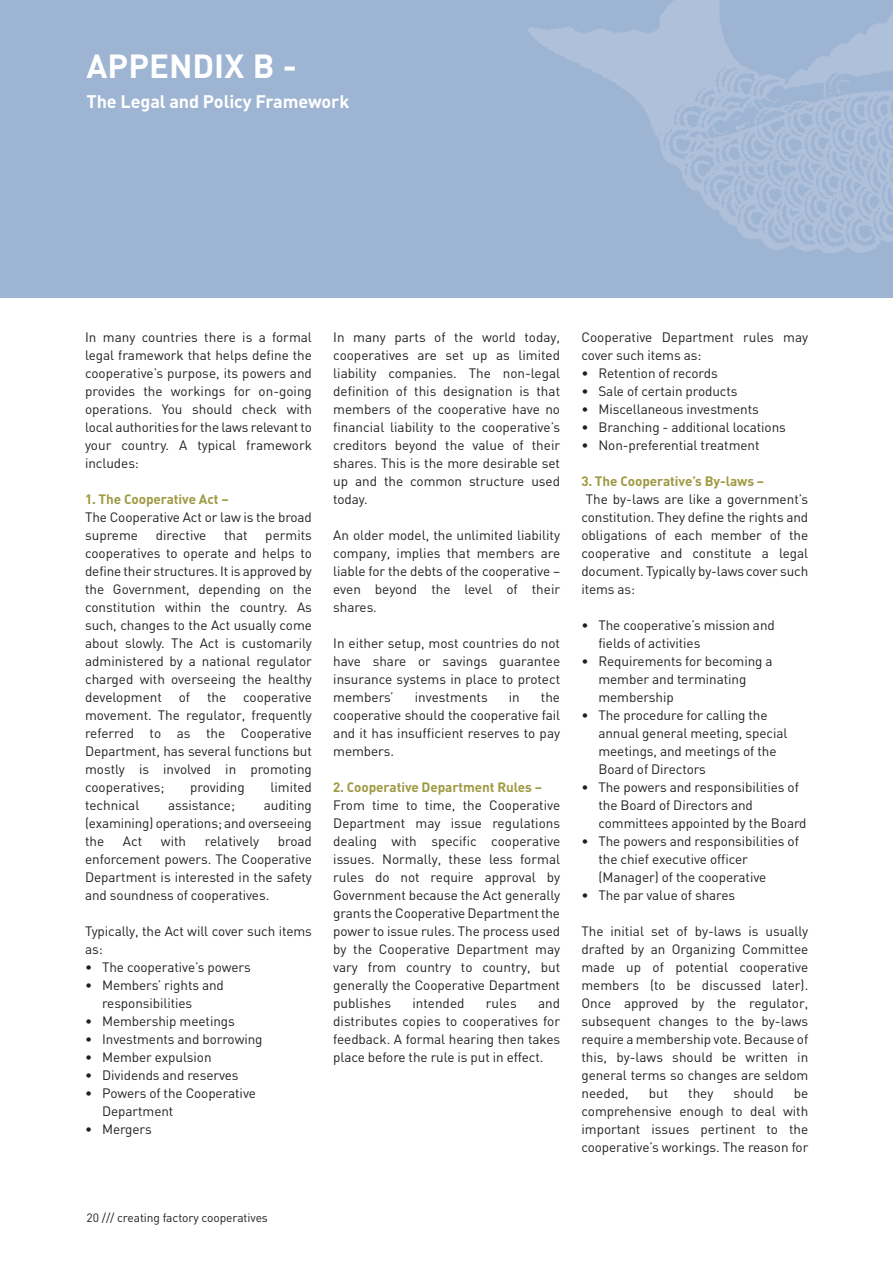
<style>
.page{position:relative;width:893px;height:1263px;background:#fff}
.page>*{position:absolute;margin:0;border:0;box-sizing:border-box;transform-origin:0 0}
.t1{font:700 33px "Adi Haus";color:#fff}
.t2{font:700 18px "Adi Haus";letter-spacing:-.005em;color:#fff}
.t3{font:13.5px/18px "Adi Haus";letter-spacing:-.005em;color:#231f20;text-align:justify}
.t4{font:700 13.5px "Adi Haus";letter-spacing:-.005em;color:#a09943}
.t5{font:12px "Adi Haus";letter-spacing:-.005em;color:#231f20}
</style>
<div class="page">
<div style="left:0;top:0;width:892px;height:298px;background:#9db4d2"></div>
<img style="left:528px;top:0;width:364px;height:254px">
<h1 class="t1" style="left:87px;top:54px;width:212px">APPENDIX B -</h1>
<h2 class="t2" style="left:87px;top:95px;width:264px">The Legal and Policy Framework</h2>
<p class="t3" style="left:85px;top:330px;width:228px">In many countries there is a formal legal framework that helps define the cooperative’s purpose, its powers and provides the workings for on-going operations. You should check with local authorities for the laws relevant to your country. A typical framework includes:</p>
<p class="t4" style="left:85px;top:494px;width:145px">1. The Cooperative Act –</p>
<p class="t3" style="left:85px;top:510px;width:228px">The Cooperative Act or law is the broad supreme</p>
<p class="t3" style="left:85px;top:528px;width:228px;text-indent:180px">permits cooperatives to operate and helps to define their structures. It is approved by the Government, depending on the constitution within the country. As such, changes to the Act usually come about slowly. The Act is customarily administered by a national regulator charged with overseeing the healthy development of the cooperative movement. The regulator, frequently referred to as the Cooperative Department, has several functions but mostly is involved in promoting cooperatives;</p>
<p class="t3" style="left:156px;top:528px;width:52px">directive</p>
<p class="t3" style="left:224px;top:528px;width:25px">that</p>
<p class="t3" style="left:190px;top:780px;width:56px">providing</p>
<p class="t3" style="left:270px;top:780px;width:43px">limited</p>
<p class="t3" style="left:85px;top:798px;width:56px">technical</p>
<p class="t3" style="left:168px;top:798px;width:68px">assistance;</p>
<p class="t3" style="left:85px;top:798px;width:228px;text-indent:178px">auditing (examining) operations; and overseeing the</p>
<p class="t3" style="left:123px;top:834px;width:21px">Act</p>
<p class="t3" style="left:161px;top:834px;width:27px">with</p>
<p class="t3" style="left:205px;top:834px;width:56px">relatively</p>
<p class="t3" style="left:85px;top:834px;width:228px;text-indent:193px">broad enforcement powers. The Cooperative Department is interested in the safety and soundness of cooperatives.</p>
<p class="t3" style="left:85px;top:924px;width:228px">Typically, the Act will cover such items as:</p>
<p class="t3" style="left:85px;top:960px;width:167px">• The cooperative’s powers</p>
<p class="t3" style="left:102px;top:978px;width:123px;text-indent:-17px">• Members’ rights and responsibilities</p>
<p class="t3" style="left:85px;top:1014px;width:151px">• Membership meetings</p>
<p class="t3" style="left:85px;top:1032px;width:179px">• Investments and borrowing</p>
<p class="t3" style="left:85px;top:1050px;width:128px">• Member expulsion</p>
<p class="t3" style="left:85px;top:1068px;width:155px">• Dividends and reserves</p>
<p class="t3" style="left:102px;top:1086px;width:155px;text-indent:-17px">• Powers of the Cooperative<br>Department</p>
<p class="t3" style="left:85px;top:1122px;width:68px">• Mergers</p>
<p class="t3" style="left:333px;top:330px;width:228px">In many parts of the world today, cooperatives are set up as limited liability companies. The non-legal definition of this designation is that members of the cooperative have no financial liability to the cooperative’s creditors beyond the value of their shares. This is the more desirable set up and the common structure used today.</p>
<p class="t3" style="left:333px;top:528px;width:228px">An older model, the unlimited liability company, implies that members are liable for the debts of the cooperative – even beyond the level of their shares.</p>
<p class="t3" style="left:333px;top:636px;width:228px">In either setup, most countries do not have share or savings guarantee insurance systems in place to protect members’</p>
<p class="t3" style="left:415px;top:690px;width:74px">investments</p>
<p class="t3" style="left:509px;top:690px;width:13px">in</p>
<p class="t3" style="left:333px;top:690px;width:228px;text-indent:208px">the cooperative should the cooperative fail and it has insufficient reserves to pay members.</p>
<p class="t4" style="left:333px;top:782px;width:210px">2. Cooperative Department Rules –</p>
<p class="t3" style="left:333px;top:798px;width:228px">From time to time, the Cooperative Department may issue regulations dealing with specific cooperative issues. Normally, these less formal rules do not require approval by Government because the Act generally grants the Cooperative Department the power to issue rules. The process used by the Cooperative Department may vary from country to country, but generally the Cooperative Department publishes</p>
<p class="t3" style="left:412px;top:996px;width:53px">intended</p>
<p class="t3" style="left:486px;top:996px;width:32px">rules</p>
<p class="t3" style="left:333px;top:996px;width:228px;text-indent:205px">and distributes copies to cooperatives for feedback. A formal hearing then takes place before the rule is put in effect.</p>
<p class="t3" style="left:581px;top:330px;width:228px">Cooperative Department rules may cover such items as:</p>
<p class="t3" style="left:581px;top:366px;width:138px">• Retention of records</p>
<p class="t3" style="left:581px;top:384px;width:158px">• Sale of certain products</p>
<p class="t3" style="left:581px;top:402px;width:179px">• Miscellaneous investments</p>
<p class="t3" style="left:581px;top:420px;width:206px">• Branching - additional locations</p>
<p class="t3" style="left:581px;top:438px;width:180px">• Non-preferential treatment</p>
<p class="t4" style="left:581px;top:476px;width:184px">3. The Cooperative’s By-laws –</p>
<p class="t3" style="left:581px;top:492px;width:228px;text-indent:4px">The by-laws are like a government’s constitution. They define the rights and obligations of each member of the cooperative and constitute a legal document. Typically by-laws cover such items as:</p>
<p class="t3" style="left:598px;top:618px;width:178px;text-indent:-17px">• The cooperative’s mission and fields of activities</p>
<p class="t3" style="left:598px;top:654px;width:176px;text-align:left;text-indent:-17px">• Requirements for becoming a member and terminating membership</p>
<p class="t3" style="left:598px;top:708px;width:190px;text-align:left;text-indent:-17px">• The procedure for calling the annual general meeting, special meetings, and meetings of the<br>Board of Directors</p>
<p class="t3" style="left:598px;top:780px;width:210px;text-align:left;text-indent:-17px">• The powers and responsibilities of the Board of Directors and committees appointed by the Board</p>
<p class="t3" style="left:598px;top:834px;width:202px;text-align:left;text-indent:-17px">• The powers and responsibilities of the chief executive officer (Manager) of the cooperative</p>
<p class="t3" style="left:581px;top:888px;width:155px">• The par value of shares</p>
<p class="t3" style="left:581px;top:924px;width:228px">The initial set of by-laws is usually drafted by an Organizing Committee made up of potential cooperative members (to be discussed later).<br>Once approved by the regulator, subsequent changes to the by-laws require a membership vote. Because of this, by-laws should be written in general terms so changes are seldom needed,</p>
<p class="t3" style="left:581px;top:1086px;width:228px;text-indent:212px">be comprehensive enough to deal with important issues pertinent to the cooperative’s workings. The reason for</p>
<p class="t3" style="left:648px;top:1086px;width:21px">but</p>
<p class="t3" style="left:688px;top:1086px;width:27px">they</p>
<p class="t3" style="left:733px;top:1086px;width:42px">should</p>
<p class="t5" style="left:87px;top:1214px;width:183px">20 /// creating factory cooperatives</p>
</div>
